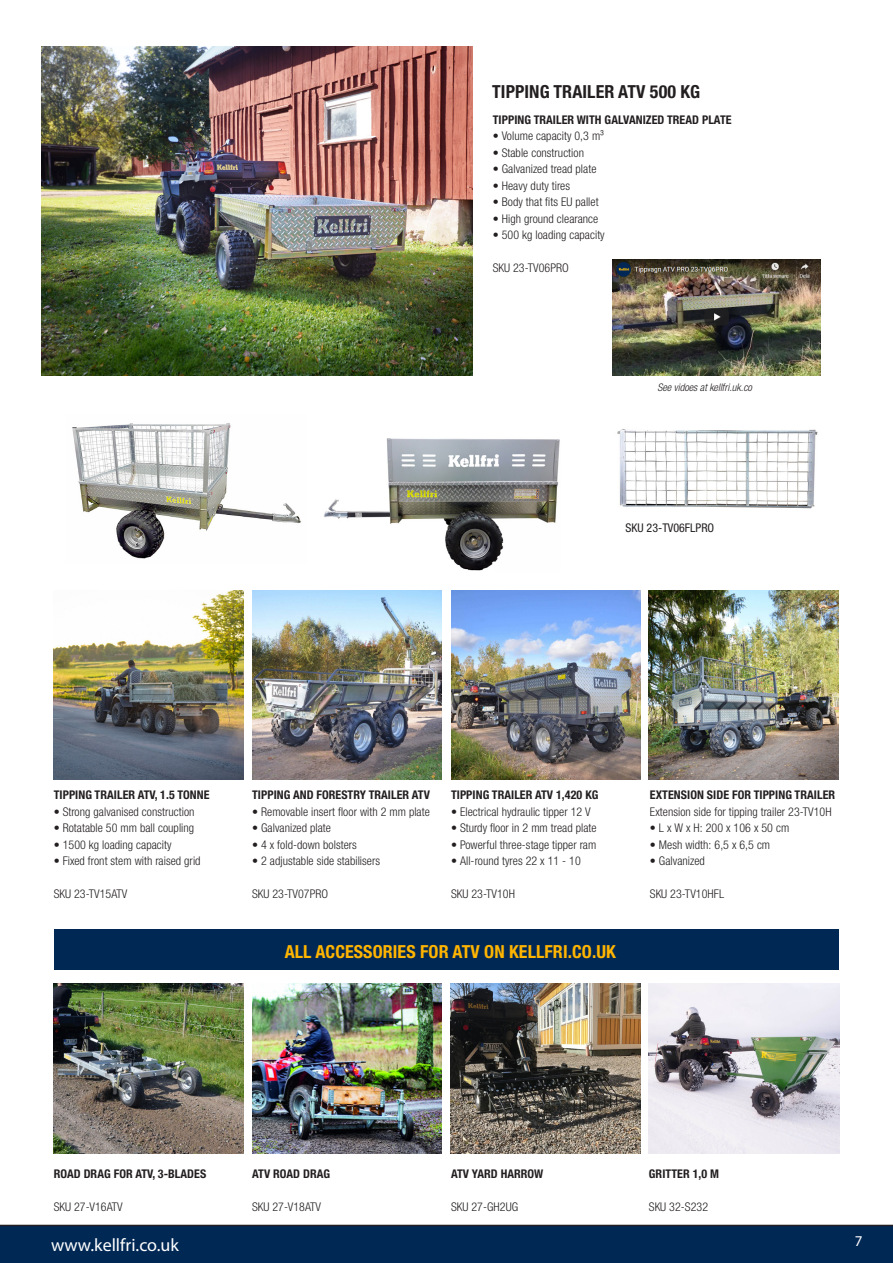
<style>
.page{position:relative;width:893px;height:1263px;background:#fff}
.page>*{position:absolute;margin:0;border:0;box-sizing:border-box;transform-origin:0 0}
.Rubrik{font:700 condensed 18px "Helvetica Neue LTW1 G";letter-spacing:.005em;color:#ffb500}
.Rubrik-2{font:700 condensed 18px "Helvetica Neue LTW1 G";letter-spacing:.005em;color:#231f20}
.t1{font:18px "Myriad Pro";color:#fff}
.t2{font:15px "Myriad Pro";color:#fff}
.Rubrik-3{font:300 condensed 12px "Helvetica Neue LTW1 G";letter-spacing:.005em;color:#231f20}
.Rubrik-4{font:700 condensed 12px "Helvetica Neue LTW1 G";letter-spacing:.005em;color:#231f20}
.t3{font:condensed 12px "Helvetica Neue LTW1 G";color:#231f20}
.t4{font:italic 300 condensed 10.5px "Helvetica Neue LTW1 G";color:#231f20}
</style>
<div class="page">
<div style="left:0;top:1225px;width:893px;height:38px;background:#002855"></div>
<div style="left:54px;top:929px;width:785px;height:40px;background:#002855"></div>
<img style="left:42px;top:47px;width:430px;height:328px">
<img style="left:72px;top:423px;width:229px;height:136px">
<img style="left:324px;top:438px;width:236px;height:133px">
<img style="left:612px;top:259px;width:208px;height:117px">
<img style="left:54px;top:590px;width:190px;height:189px">
<img style="left:252px;top:590px;width:190px;height:189px">
<img style="left:451px;top:590px;width:189px;height:190px">
<img style="left:649px;top:590px;width:190px;height:190px">
<img style="left:54px;top:983px;width:190px;height:170px">
<img style="left:252px;top:983px;width:190px;height:170px">
<img style="left:450px;top:983px;width:190px;height:170px">
<img style="left:649px;top:983px;width:190px;height:170px">
<img style="left:617px;top:429px;width:201px;height:80px">
<p class="Rubrik-2" style="left:492px;top:81px;width:209px">TIPPING TRAILER ATV 500 KG</p>
<p class="Rubrik-4" style="left:493px;top:112px;width:240px">TIPPING TRAILER WITH GALVANIZED TREAD PLATE</p>
<p class="Rubrik-3" style="left:493px;top:129px;width:113px">• Volume capacity 0,3 m³</p>
<p class="Rubrik-3" style="left:493px;top:145px;width:93px">• Stable construction</p>
<p class="Rubrik-3" style="left:493px;top:162px;width:105px">• Galvanized tread plate</p>
<p class="Rubrik-3" style="left:493px;top:178px;width:79px">• Heavy duty tires</p>
<p class="Rubrik-3" style="left:493px;top:195px;width:107px">• Body that fits EU pallet</p>
<p class="Rubrik-3" style="left:493px;top:211px;width:107px">• High ground clearance</p>
<p class="Rubrik-3" style="left:493px;top:228px;width:113px">• 500 kg loading capacity</p>
<p class="Rubrik-3" style="left:493px;top:261px;width:78px">SKU 23-TV06PRO</p>
<p class="t4" style="left:657px;top:381px;width:96px">See vidoes at kellfri.uk.co</p>
<p class="t3" style="left:625px;top:520px;width:90px">SKU 23-TV06FLPRO</p>
<p class="Rubrik-4" style="left:54px;top:788px;width:157px">TIPPING TRAILER ATV, 1.5 TONNE</p>
<p class="Rubrik-3" style="left:54px;top:805px;width:142px">• Strong galvanised construction</p>
<p class="Rubrik-3" style="left:54px;top:821px;width:142px">• Rotatable 50 mm ball coupling</p>
<p class="Rubrik-3" style="left:54px;top:838px;width:119px">• 1500 kg loading capacity</p>
<p class="Rubrik-3" style="left:54px;top:854px;width:148px">• Fixed front stem with raised grid</p>
<p class="Rubrik-3" style="left:54px;top:887px;width:75px">SKU 23-TV15ATV</p>
<p class="Rubrik-4" style="left:252px;top:788px;width:179px">TIPPING AND FORESTRY TRAILER ATV</p>
<p class="Rubrik-3" style="left:252px;top:805px;width:179px">• Removable insert floor with 2 mm plate</p>
<p class="Rubrik-3" style="left:252px;top:821px;width:80px">• Galvanized plate</p>
<p class="Rubrik-3" style="left:252px;top:838px;width:106px">• 4 x fold-down bolsters</p>
<p class="Rubrik-3" style="left:252px;top:854px;width:130px">• 2 adjustable side stabilisers</p>
<p class="Rubrik-3" style="left:252px;top:887px;width:78px">SKU 23-TV07PRO</p>
<p class="Rubrik-4" style="left:451px;top:788px;width:149px">TIPPING TRAILER ATV 1,420 KG</p>
<p class="Rubrik-3" style="left:451px;top:805px;width:141px">• Electrical hydraulic tipper 12 V</p>
<p class="Rubrik-3" style="left:451px;top:821px;width:147px">• Sturdy floor in 2 mm tread plate</p>
<p class="Rubrik-3" style="left:451px;top:838px;width:147px">• Powerful three-stage tipper ram</p>
<p class="Rubrik-3" style="left:451px;top:854px;width:131px">• All-round tyres 22 x 11 - 10</p>
<p class="Rubrik-3" style="left:451px;top:887px;width:65px">SKU 23-TV10H</p>
<p class="Rubrik" style="left:285px;top:941px;width:333px">ALL ACCESSORIES FOR ATV ON KELLFRI.CO.UK</p>
<p class="Rubrik-4" style="left:650px;top:788px;width:187px">EXTENSION SIDE FOR TIPPING TRAILER</p>
<p class="Rubrik-3" style="left:650px;top:805px;width:183px">Extension side for tipping trailer 23-TV10H</p>
<p class="Rubrik-3" style="left:650px;top:821px;width:141px">• L x W x H: 200 x 106 x 50 cm</p>
<p class="Rubrik-3" style="left:650px;top:838px;width:122px">• Mesh width: 6,5 x 6,5 cm</p>
<p class="Rubrik-3" style="left:650px;top:854px;width:56px">• Galvanized</p>
<p class="Rubrik-3" style="left:650px;top:887px;width:76px">SKU 23-TV10HFL</p>
<p class="Rubrik-4" style="left:54px;top:1167px;width:154px">ROAD DRAG FOR ATV, 3-BLADES</p>
<p class="Rubrik-3" style="left:54px;top:1200px;width:70px">SKU 27-V16ATV</p>
<p class="Rubrik-4" style="left:252px;top:1167px;width:80px">ATV ROAD DRAG</p>
<p class="Rubrik-3" style="left:252px;top:1200px;width:70px">SKU 27-V18ATV</p>
<p class="Rubrik-4" style="left:451px;top:1167px;width:94px">ATV YARD HARROW</p>
<p class="Rubrik-3" style="left:451px;top:1200px;width:69px">SKU 27-GH2UG</p>
<p class="Rubrik-4" style="left:649px;top:1167px;width:72px">GRITTER 1,0 M</p>
<p class="Rubrik-3" style="left:649px;top:1200px;width:61px">SKU 32-S232</p>
<h1 class="t1" style="left:51px;top:1234px;width:129px">www.kellfri.co.uk</h1>
<p class="t2" style="left:855px;top:1231px;width:9px">7</p>
</div>
